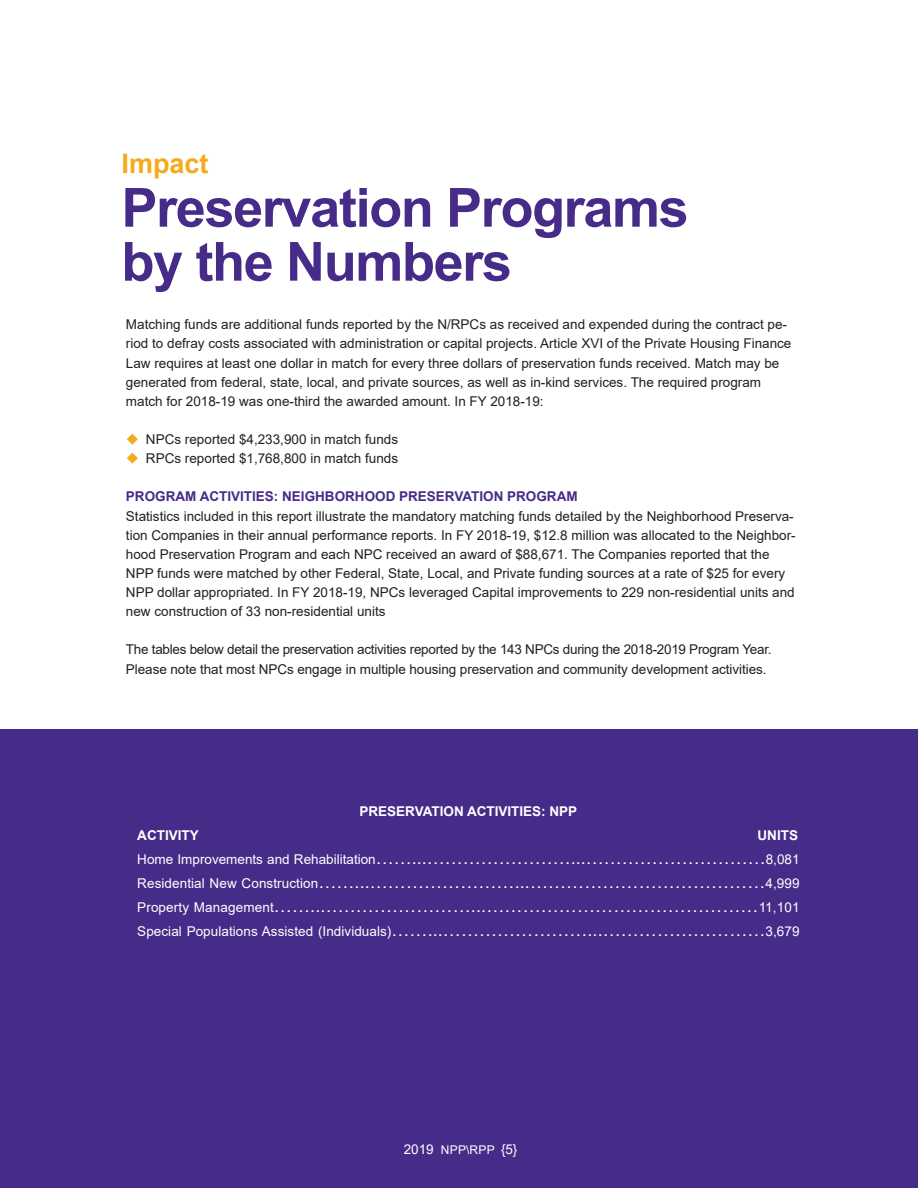
<style>
.page{position:relative;width:918px;height:1188px;background:#fff}
.page>*{position:absolute;margin:0;border:0;box-sizing:border-box;transform-origin:0 0}
.t1{font:700 54px/54px "Arial";letter-spacing:-.025em;color:#472b89}
.t2{font:700 27px "Arial";color:#f6aa1b}
.t3{font:18px "Arial";color:#fff}
.t4{font:13.5px/19.2px "Arial";color:#231f20}
.t5{font:13.5px/24px "Arial";letter-spacing:.005em;color:#fff;text-align:justify}
.t6{font:700 13.5px "Arial";color:#472b89}
.t7{font:700 13.5px "Arial";color:#fff}
.s1{color:#f6aa1b}
.s2{font-weight:700}
.s3{font-size:18px}
.s4{font-size:13.5px}
.s5{font-size:12px}
</style>
<div class="page">
<div style="left:0;top:729px;width:918px;height:459px;background:#472b89"></div>
<h2 class="t2" style="left:122px;top:148px;width:89px">Impact</h2>
<h1 class="t1" style="left:122px;top:181px;width:569px">Preservation Programs by the Numbers</h1>
<p class="t4" style="left:126px;top:315px;width:667px">Matching funds are additional funds reported by the N/RPCs as received and expended during the contract pe&shy;riod to defray costs associated with administration or capital projects. Article XVI of the Private Housing Finance Law requires at least one dollar in match for every three dollars of preservation funds received. Match may be generated from federal, state, local, and private sources, as well as in-kind services. The required program match for 2018-19 was one-third the awarded amount. In FY 2018-19:</p>
<p class="t4" style="left:126px;top:430px;width:274px"><span class="s1">◆</span> NPCs reported $4,233,900 in match funds</p>
<p class="t4" style="left:126px;top:449px;width:274px"><span class="s1">◆</span> RPCs reported $1,768,800 in match funds</p>
<p class="t6" style="left:126px;top:489px;width:453px">PROGRAM ACTIVITIES: NEIGHBORHOOD PRESERVATION PROGRAM</p>
<p class="t4" style="left:126px;top:506px;width:671px">Statistics included in this report illustrate the mandatory matching funds detailed by the Neighborhood Preserva&shy;tion Companies in their annual performance reports. In FY 2018-19, $12.8 million was allocated to the Neighbor&shy;hood Preservation Program and each NPC received an award of $88,671. The Companies reported that the NPP funds were matched by other Federal, State, Local, and Private funding sources at a rate of $25 for every NPP dollar appropriated. In FY 2018-19, NPCs leveraged Capital improvements to 229 non-residential units and new construction of 33 non-residential units</p>
<p class="t4" style="left:126px;top:640px;width:647px">The tables below detail the preservation activities reported by the 143 NPCs during the 2018-2019 Program Year.<br>Please note that most NPCs engage in multiple housing preservation and community development activities.</p>
<p class="t7" style="left:360px;top:803px;width:219px">PRESERVATION ACTIVITIES: NPP</p>
<p class="t7" style="left:137px;top:827px;width:63px">ACTIVITY</p>
<p class="t5" style="left:137px;top:823px;width:664px;text-indent:620px"><span class="s2">UNITS </span>Home Improvements and Rehabilitation<span class="s3">……...……………………...…………………………</span>8,081<br>Residential New Construction<span class="s3">……...……………………...…………………………………</span>4,999</p>
<h3 class="t3" style="left:137px;top:895px;width:664px"><span class="s4">Property Management</span>……...……………………...………………………………………<span class="s4">11,101</span></h3>
<p class="t5" style="left:137px;top:919px;width:664px">Special Populations Assisted (Individuals)<span class="s3">……...……………………...………………………</span>3,679</p>
<p class="t5" style="left:404px;top:1137px;width:115px">2019 <span class="s5">NPP\RPP</span> {5}</p>
</div>
